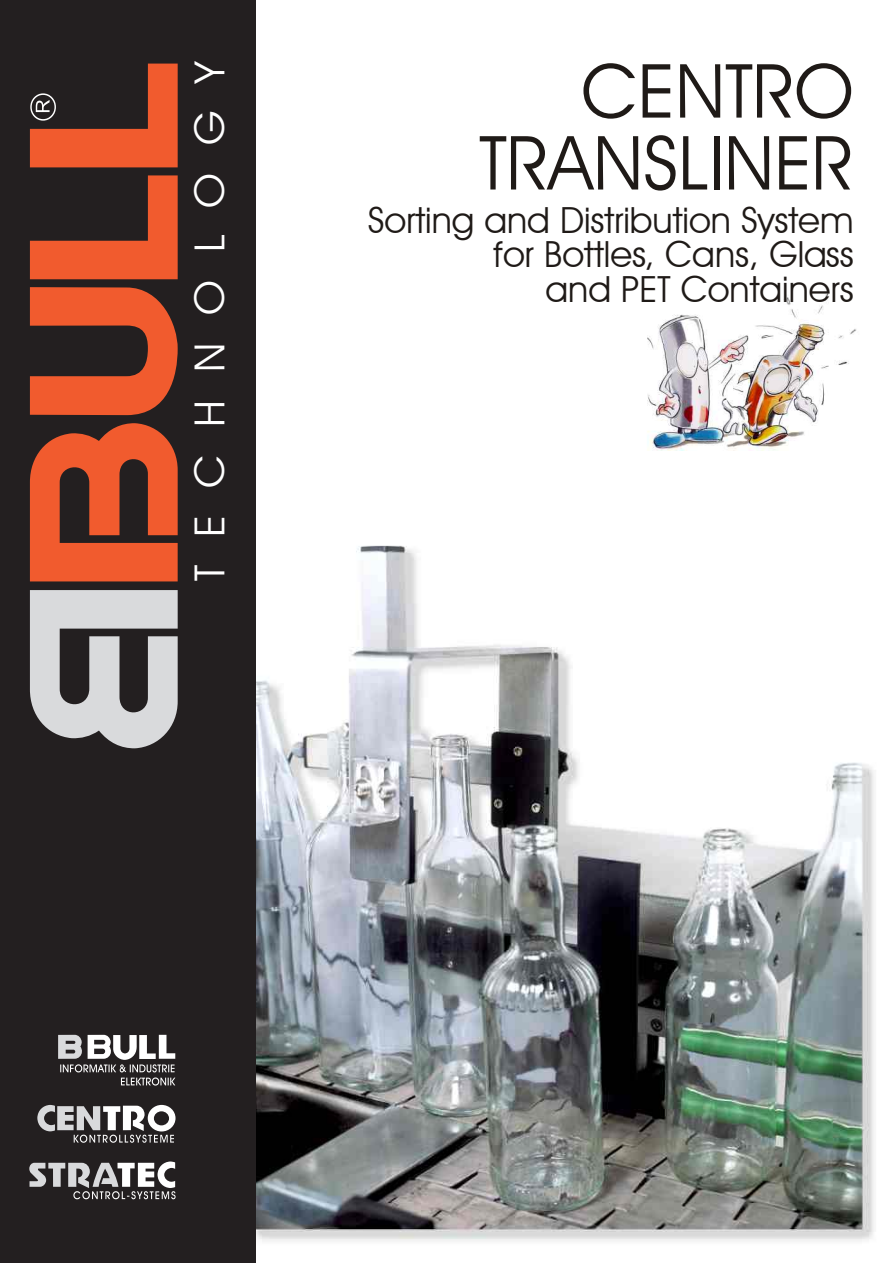
<style>
.page{position:relative;width:894px;height:1263px;background:#fff}
.page>*{position:absolute;margin:0;border:0;box-sizing:border-box;transform-origin:0 0}
.t1{font:75px/71.8px "Avant Garde Bk BT";color:#1f1a17;text-align:right}
.t2{font:41.4px "Avant Garde Bk BT";letter-spacing:.63em;color:#fff;scale:1.06 1}
.t3{font:36px/34.5px "Avant Garde Bk BT";color:#1f1a17;text-align:right}
</style>
<div class="page">
<img style="left:647px;top:293px;width:210px;height:157px">
<img style="left:255px;top:517px;width:619px;height:741px">
<div style="left:0;top:0;width:255px;height:1263px;background:#231f20"></div>
<svg style="left:30px;top:287px;width:148px;height:128px"></svg>
<svg style="left:30px;top:175px;width:148px;height:104px"></svg>
<svg style="left:30px;top:423px;width:148px;height:158px"></svg>
<svg style="left:30px;top:590px;width:148px;height:158px"></svg>
<svg style="left:30px;top:64px;width:148px;height:103px"></svg>
<svg style="left:29px;top:1162px;width:147px;height:37px"></svg>
<svg style="left:37px;top:1105px;width:139px;height:38px"></svg>
<svg style="left:58px;top:1035px;width:117px;height:51px"></svg>
<p class="t2" style="left:193px;top:581px;width:494px;rotate:-90deg">TECHNOLOGY</p>
<h1 class="t1" style="left:479px;top:62px;width:376px">CENTRO<br>TRANSLINER</h1>
<p class="t3" style="left:368px;top:206px;width:487px">Sorting and Distribution System for Bottles, Cans, Glass<br>and PET Containers</p>
</div>
